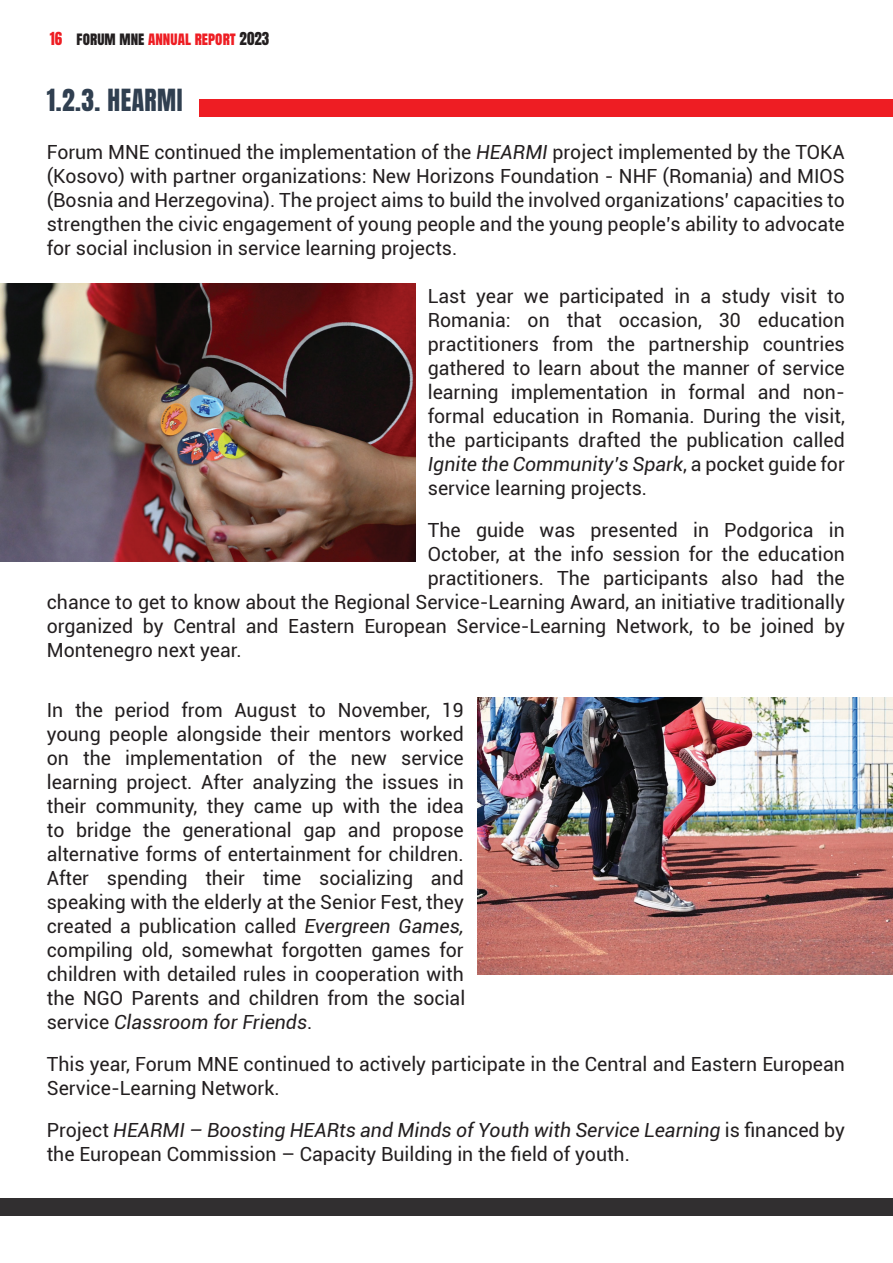
<style>
.page{position:relative;width:893px;height:1263px;background:#fff}
.page>*{position:absolute;margin:0;border:0;box-sizing:border-box;transform-origin:0 0}
.t1{font:25.5px "Anton";letter-spacing:.02em;color:#303f50}
.t2{font:19.5px/24px "Roboto";color:#231f20;text-align:justify}
.t3{font:15px "Anton";letter-spacing:.005em;color:#231f20}
.t4{font:15px "Anton";letter-spacing:.005em;color:#ee1d23}
.s1{color:#ee1d23}
.s2{color:#231f20}
.s3{font-style:italic}
</style>
<div class="page">
<img style="left:0;top:284px;width:416px;height:277px">
<img style="left:477px;top:697px;width:416px;height:278px">
<div style="left:200px;top:99px;width:693px;height:18px;background:#ee1d23"></div>
<div style="left:0;top:1198px;width:893px;height:18px;background:#312f30"></div>
<p class="t3" style="left:50px;top:31px;width:114px"><span class="s1">16</span> FORUM MNE <span class="s1">ANNUA</span></p>
<p class="t4" style="left:185px;top:31px;width:86px">L REPORT <span class="s2">2023</span></p>
<h1 class="t1" style="left:47px;top:87px;width:137px">1.2.3. HEARMI</h1>
<p class="t2" style="left:47px;top:139px;width:800px">Forum MNE continued the implementation of the <span class="s3">HEARMI</span> project implemented by the TOKA (Kosovo) with partner organizations: New Horizons Foundation - NHF (Romania) and MIOS (Bosnia and Herzegovina). The project aims to build the involved organizations’ capacities to strengthen the civic engagement of young people and the young people’s ability to advocate for social inclusion in service learning projects.</p>
<p class="t2" style="left:428px;top:283px;width:419px">Last year we participated in a study visit to Romania: on that occasion, 30 education practitioners from the partnership countries gathered to learn about the manner of service learning implementation in formal and non&shy;formal education in Romania. During the visit, the participants drafted the publication called <span class="s3">Ignite the Community’s Spark</span>, a pocket guide for service learning projects.</p>
<p class="t2" style="left:428px;top:517px;width:419px">The guide was presented in Podgorica in</p>
<p class="t2" style="left:428px;top:541px;width:418px">October, at the info session for the education</p>
<p class="t2" style="left:428px;top:565px;width:418px">practitioners. The participants also had the</p>
<p class="t2" style="left:47px;top:589px;width:799px">chance to get to know about the Regional Service-Learning Award, an initiative traditionally</p>
<p class="t2" style="left:47px;top:613px;width:800px">organized by Central and Eastern European Service-Learning Network, to be joined by</p>
<p class="t2" style="left:47px;top:637px;width:196px">Montenegro next year.</p>
<p class="t2" style="left:47px;top:697px;width:420px">In the period from August to November, 19 young people alongside their mentors worked on the implementation of the new service learning project. After analyzing the issues in their community, they came up with the idea to bridge the generational gap and propose alternative forms of entertainment for children.<br>After spending their time socializing and speaking with the elderly at the Senior Fest, they created a publication called <span class="s3">Evergreen Games, </span>compiling old, somewhat forgotten games for children with detailed rules in cooperation with the NGO Parents and children from the social service <span class="s3">Classroom for Friends</span>.</p>
<p class="t2" style="left:47px;top:1051px;width:800px">This year, Forum MNE continued to actively participate in the Central and Eastern European<br>Service-Learning Network.</p>
<p class="t2" style="left:47px;top:1117px;width:800px">Project <span class="s3">HEARMI – Boosting HEARts and Minds of Youth with Service Learning</span> is financed by the European Commission – Capacity Building in the field of youth.</p>
</div>
